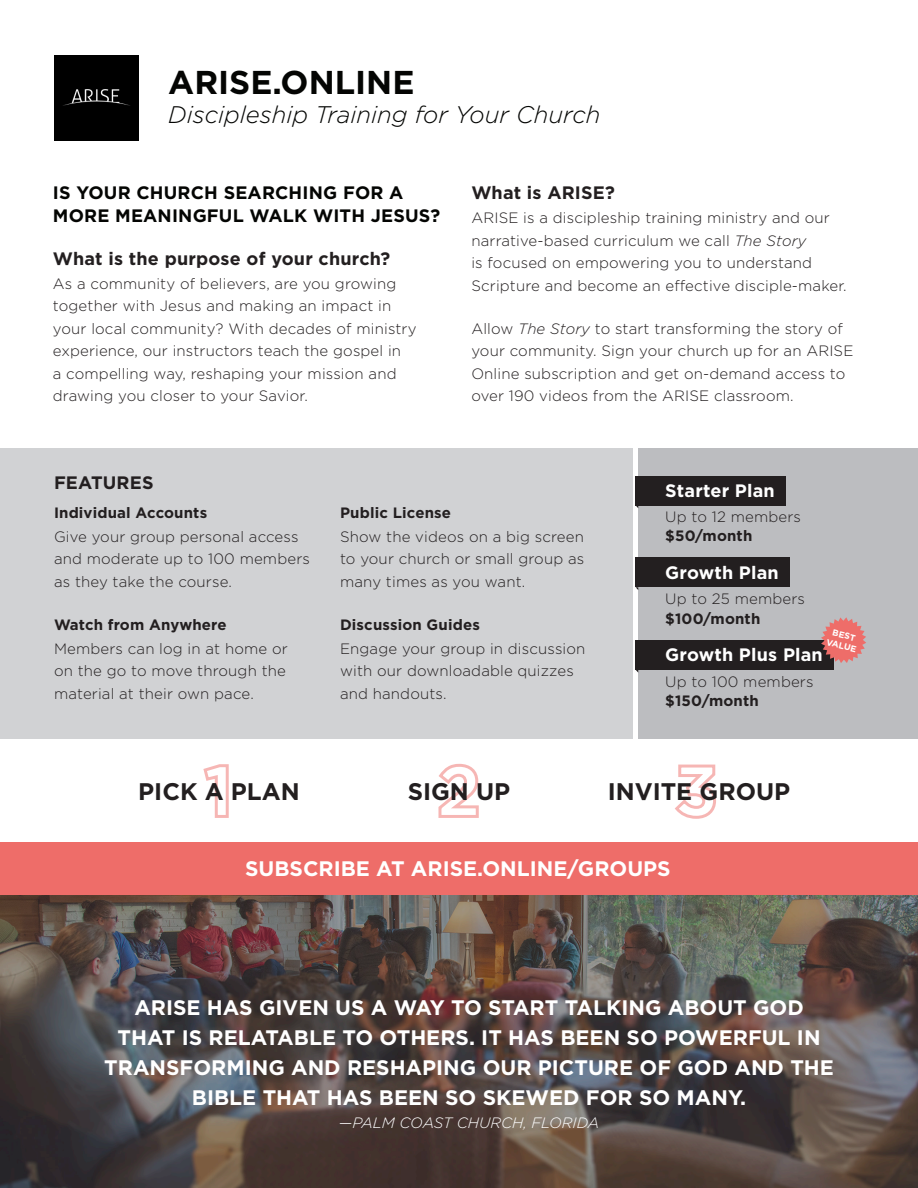
<style>
.page{position:relative;width:918px;height:1188px;background:#fff}
.page>*{position:absolute;margin:0;border:0;box-sizing:border-box;transform-origin:0 0}
.t1{font:700 33px "Gotham";color:#040503}
.t2{font:italic 300 24px "Gotham";color:#040503}
.t3{font:700 24px "Gotham";color:#231f20}
.t4{font:700 21px/30px "Gotham";color:#fff;text-align:center}
.t5{font:700 18px/22.5px "Gotham";letter-spacing:.01em;color:#040503}
.Heading_1{font:700 18px "Gotham";letter-spacing:.01em;color:#231f20}
.Heading_1-2{font:700 18px "Gotham";letter-spacing:.01em;color:#fff}
.Paragraph_Style_1{font:300 15px/22.5px "Gotham";letter-spacing:.01em;color:#231f20}
.Paragraph_Style_2{font:300 15px/19.5px "Gotham";letter-spacing:.01em;color:#231f20}
.Heading_2{font:700 15px "Gotham";letter-spacing:.01em;color:#231f20}
.t6{font:italic 300 15px "Gotham";color:#fff}
.Heading_1-3{font:700 8.85px/10.9px "Gotham";color:#fff;text-align:center}
.s1{font-style:italic}
.s2{font-weight:700}
</style>
<div class="page">
<div style="left:0;top:448px;width:633px;height:291px;background:#d1d2d4"></div>
<img style="left:0;top:895px;width:918px;height:293px">
<div style="left:54px;top:56px;width:84px;height:84px;background:#000"></div>
<div style="left:0;top:842px;width:918px;height:53px;background:#ee6d69"></div>
<svg style="left:203px;top:764px;width:26px;height:54px"></svg>
<svg style="left:438px;top:763px;width:41px;height:55px"></svg>
<svg style="left:675px;top:764px;width:41px;height:55px"></svg>
<div style="left:638px;top:448px;width:280px;height:291px;background:#bcbdc0"></div>
<div style="left:636px;top:476px;width:150px;height:29px;background:#231f20"></div>
<div style="left:636px;top:558px;width:154px;height:29px;background:#231f20"></div>
<div style="left:636px;top:640px;width:198px;height:30px;background:#231f20"></div>
<svg style="left:821px;top:617px;width:45px;height:46px"></svg>
<p class="t1" style="left:168px;top:61px;width:248px">ARISE.ONLINE</p>
<p class="t2" style="left:168px;top:99px;width:434px">Discipleship Training for Your Church</p>
<p class="t5" style="left:53px;top:182px;width:389px">IS YOUR CHURCH SEARCHING FOR A<br>MORE MEANINGFUL WALK WITH JESUS?</p>
<p class="Heading_1" style="left:53px;top:246px;width:339px">What is the purpose of your church?</p>
<p class="Paragraph_Style_1" style="left:53px;top:272px;width:365px">As a community of believers, are you growing together with Jesus and making an impact in your local community? With decades of ministry experience, our instructors teach the gospel in<br>a compelling way, reshaping your mission and drawing you closer to your Savior.</p>
<p class="Heading_1" style="left:471px;top:181px;width:145px">What is ARISE?</p>
<p class="Paragraph_Style_1" style="left:471px;top:206px;width:377px">ARISE is a discipleship training ministry and our narrative-based curriculum we call <span class="s1">The Story<br></span>is focused on empowering you to understand Scripture and become an effective disciple-maker.</p>
<p class="Paragraph_Style_1" style="left:471px;top:317px;width:383px">Allow <span class="s1">The Story</span> to start transforming the story of your community. Sign your church up for an ARISE Online subscription and get on-demand access to over 190 videos from the ARISE classroom.</p>
<p class="Heading_1" style="left:54px;top:470px;width:101px">FEATURES</p>
<p class="Heading_2" style="left:54px;top:503px;width:155px">Individual Accounts</p>
<p class="Paragraph_Style_1" style="left:54px;top:525px;width:257px">Give your group personal access and moderate up to 100 members as they take the course.</p>
<p class="Heading_2" style="left:54px;top:614px;width:174px">Watch from Anywhere</p>
<p class="Paragraph_Style_1" style="left:54px;top:637px;width:235px">Members can log in at home or on the go to move through the material at their own pace.</p>
<p class="Heading_2" style="left:340px;top:503px;width:112px">Public License</p>
<p class="Paragraph_Style_1" style="left:340px;top:525px;width:246px;text-align:justify">Show the videos on a big screen to your church or small group as many times as you want.</p>
<p class="Heading_2" style="left:340px;top:614px;width:141px">Discussion Guides</p>
<p class="Paragraph_Style_1" style="left:340px;top:637px;width:247px">Engage your group in discussion with our downloadable quizzes and handouts.</p>
<p class="Heading_1-2" style="left:665px;top:479px;width:111px">Starter Plan</p>
<p class="Paragraph_Style_2" style="left:665px;top:506px;width:137px">Up to 12 members <span class="s2">$50/month</span></p>
<p class="Heading_1-2" style="left:665px;top:561px;width:115px">Growth Plan</p>
<p class="Paragraph_Style_2" style="left:665px;top:589px;width:141px">Up to 25 members <span class="s2">$100/month</span></p>
<p class="Heading_1-3" style="left:831px;top:626px;width:32px;rotate:14deg">BEST<br>VALUE</p>
<p class="Heading_1-2" style="left:665px;top:643px;width:159px">Growth Plus Plan</p>
<p class="Paragraph_Style_2" style="left:665px;top:671px;width:150px">Up to 100 members <span class="s2">$150/month</span></p>
<p class="t3" style="left:138px;top:775px;width:163px">PICK A PLAN</p>
<p class="t3" style="left:408px;top:775px;width:104px">SIGN UP</p>
<p class="t3" style="left:608px;top:775px;width:184px">INVITE GROUP</p>
<p class="t4" style="left:245px;top:854px;width:427px">SUBSCRIBE AT ARISE.ONLINE/GROUPS</p>
<p class="t4" style="left:104px;top:993px;width:731px">ARISE HAS GIVEN US A WAY TO START TALKING ABOUT GOD THAT IS RELATABLE TO OTHERS. IT HAS BEEN SO POWERFUL IN TRANSFORMING AND RESHAPING OUR PICTURE OF GOD AND THE BIBLE THAT HAS BEEN SO SKEWED FOR SO MANY.</p>
<p class="t6" style="left:339px;top:1113px;width:262px">—PALM COAST CHURCH, FLORIDA</p>
</div>
